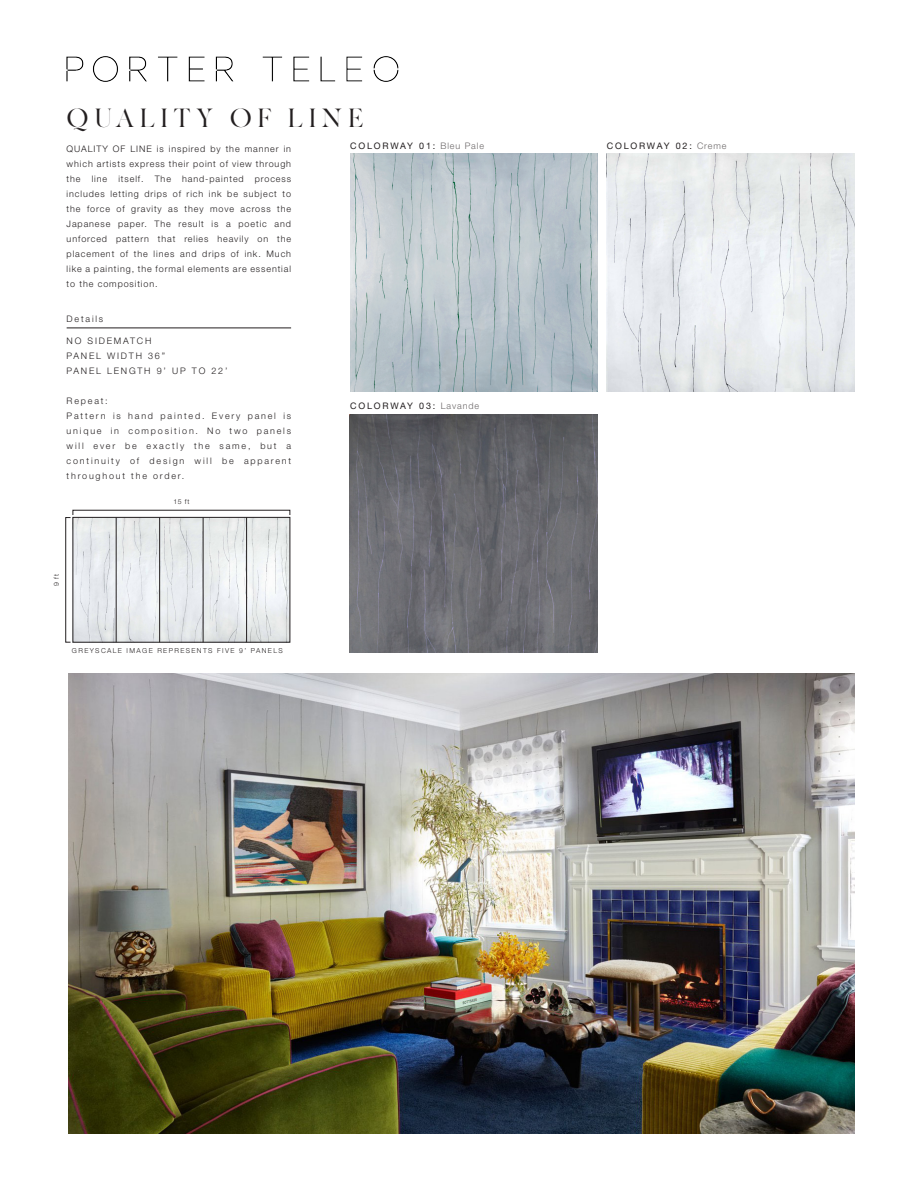
<style>
.page{position:relative;width:918px;height:1188px;background:#fff}
.page>*{position:absolute;margin:0;border:0;box-sizing:border-box;transform-origin:0 0}
.t1{font:26.25px "MADE Canvas";letter-spacing:.2em;color:#231f20}
.t2{font:300 9px/15px "Helvetica Neue LT Std";letter-spacing:.2em;color:#231f20;text-align:justify}
.t3{font:9px "Helvetica Neue LT Std";letter-spacing:.2em;color:#231f20}
.t4{font:300 6.9px "Helvetica Neue LT Std";letter-spacing:.2em;color:#231f20}
.s1{font-weight:300;color:#6b6768}
</style>
<div class="page">
<img style="left:68px;top:674px;width:786px;height:460px">
<hr style="left:67px;top:328px;width:224px;height:1px;background:#231f20">
<img style="left:66px;top:56px;width:333px;height:26px">
<img style="left:75px;top:519px;width:213px;height:121px">
<div style="left:73px;top:517px;width:217px;height:125px;border:1px solid #231f20"></div>
<hr style="left:116px;top:517px;width:1px;height:125px;background:#231f20">
<hr style="left:159px;top:517px;width:1px;height:125px;background:#231f20">
<hr style="left:203px;top:517px;width:1px;height:125px;background:#231f20">
<hr style="left:246px;top:517px;width:1px;height:125px;background:#231f20">
<img style="left:350px;top:154px;width:247px;height:238px">
<img style="left:607px;top:154px;width:247px;height:238px">
<img style="left:350px;top:415px;width:247px;height:238px">
<p class="t1" style="left:67px;top:104px;width:298px">QUALITY OF LINE</p>
<p class="t2" style="left:67px;top:141px;width:226px">QUALITY OF LINE is inspired by the manner in which artists express their point of view through the line itself. The hand-painted process includes letting drips of rich ink be subject to the force of gravity as they move across the Japanese paper. The result is a poetic and unforced pattern that relies heavily on the placement of the lines and drips of ink. Much like a painting, the formal elements are essential to the composition.</p>
<p class="t2" style="left:67px;top:311px;width:38px">Details</p>
<p class="t2" style="left:67px;top:333px;width:86px">NO SIDEMATCH</p>
<p class="t2" style="left:67px;top:348px;width:100px">PANEL WIDTH 36”</p>
<p class="t2" style="left:67px;top:363px;width:162px">PANEL LENGTH 9’ UP TO 22’</p>
<p class="t2" style="left:67px;top:393px;width:43px">Repeat:</p>
<p class="t2" style="left:67px;top:408px;width:226px">Pattern is hand painted. Every panel is unique in composition. No two panels will ever be exactly the same, but a continuity of design will be apparent throughout the order.</p>
<p class="t4" style="left:173px;top:497px;width:18px">15 ft</p>
<p class="t3" style="left:350px;top:140px;width:135px">COLORWAY 01: <span class="s1">Bleu Pale</span></p>
<p class="t3" style="left:607px;top:140px;width:121px">COLORWAY 02: <span class="s1">Creme</span></p>
<p class="t3" style="left:350px;top:401px;width:131px">COLORWAY 03: <span class="s1">Lavande</span></p>
<p class="t4" style="left:52px;top:586px;width:13px;rotate:-90deg">9 ft</p>
<p class="t4" style="left:72px;top:647px;width:212px">GREYSCALE IMAGE REPRESENTS FIVE 9’ PANELS</p>
</div>
